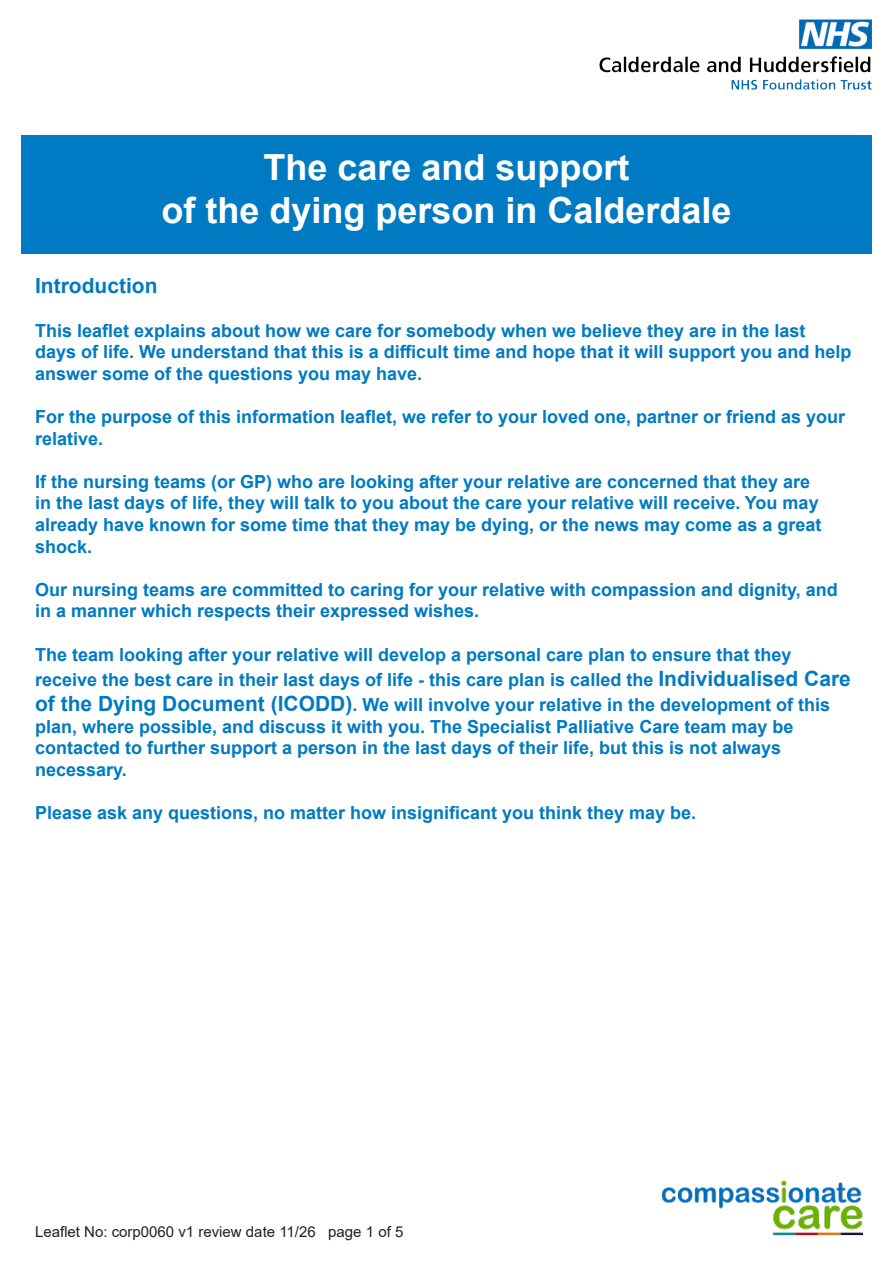
<style>
.page{position:relative;width:893px;height:1263px;background:#fff}
.page>*{position:absolute;margin:0;border:0;box-sizing:border-box;transform-origin:0 0}
.t1{font:700 36px "Arial";color:#fff}
.t2{font:700 21px "Arial";color:#007ac2}
.t3{font:700 18px/21.6px "Arial";color:#007ac2}
.t4{font:15px "Arial";color:#231f20}
.s1{font-size:21px}
</style>
<div class="page">
<img style="left:662px;top:1180px;width:201px;height:56px">
<img style="left:599px;top:20px;width:273px;height:70px">
<div style="left:21px;top:135px;width:851px;height:118px;background:#007ac2"></div>
<p class="t1" style="left:263px;top:142px;width:368px">The care and support</p>
<p class="t1" style="left:161px;top:185px;width:572px">of the dying person in Calderdale</p>
<p class="t2" style="left:35px;top:271px;width:124px">Introduction</p>
<p class="t3" style="left:35px;top:320px;width:772px">This leaflet explains about how we care for somebody when we believe they are in the last</p>
<p class="t3" style="left:35px;top:341px;width:818px">days of life. We understand that this is a difficult time and hope that it will support you and help answer some of the questions you may have.</p>
<p class="t3" style="left:35px;top:406px;width:812px">For the purpose of this information leaflet, we refer to your loved one, partner or friend as your relative.</p>
<p class="t3" style="left:35px;top:471px;width:788px">If the nursing teams (or GP) who are looking after your relative are concerned that they are in the last days of life, they will talk to you about the care your relative will receive. You may already have known for some time that they may be dying, or the news may come as a great shock.</p>
<p class="t3" style="left:35px;top:579px;width:804px">Our nursing teams are committed to caring for your relative with compassion and dignity, and in a manner which respects their expressed wishes.</p>
<p class="t3" style="left:35px;top:644px;width:758px">The team looking after your relative will develop a personal care plan to ensure that they</p>
<p class="t3" style="left:35px;top:667px;width:817px;line-height:25.2px">receive the best care in their last days of life - this care plan is called the <span class="s1">Individualised Care of the Dying Document (ICODD)</span>. We will involve your relative in the development of this</p>
<p class="t3" style="left:35px;top:716px;width:760px">plan, where possible, and discuss it with you. The Specialist Palliative Care team may be</p>
<p class="t3" style="left:35px;top:737px;width:748px">contacted to further support a person in the last days of their life, but this is not always</p>
<p class="t3" style="left:35px;top:759px;width:93px">necessary.</p>
<p class="t3" style="left:35px;top:802px;width:663px">Please ask any questions, no matter how insignificant you think they may be.</p>
<p class="t4" style="left:35px;top:1221px;width:370px">Leaflet No: corp0060 v1 review date 11/26 page 1 of 5</p>
</div>
